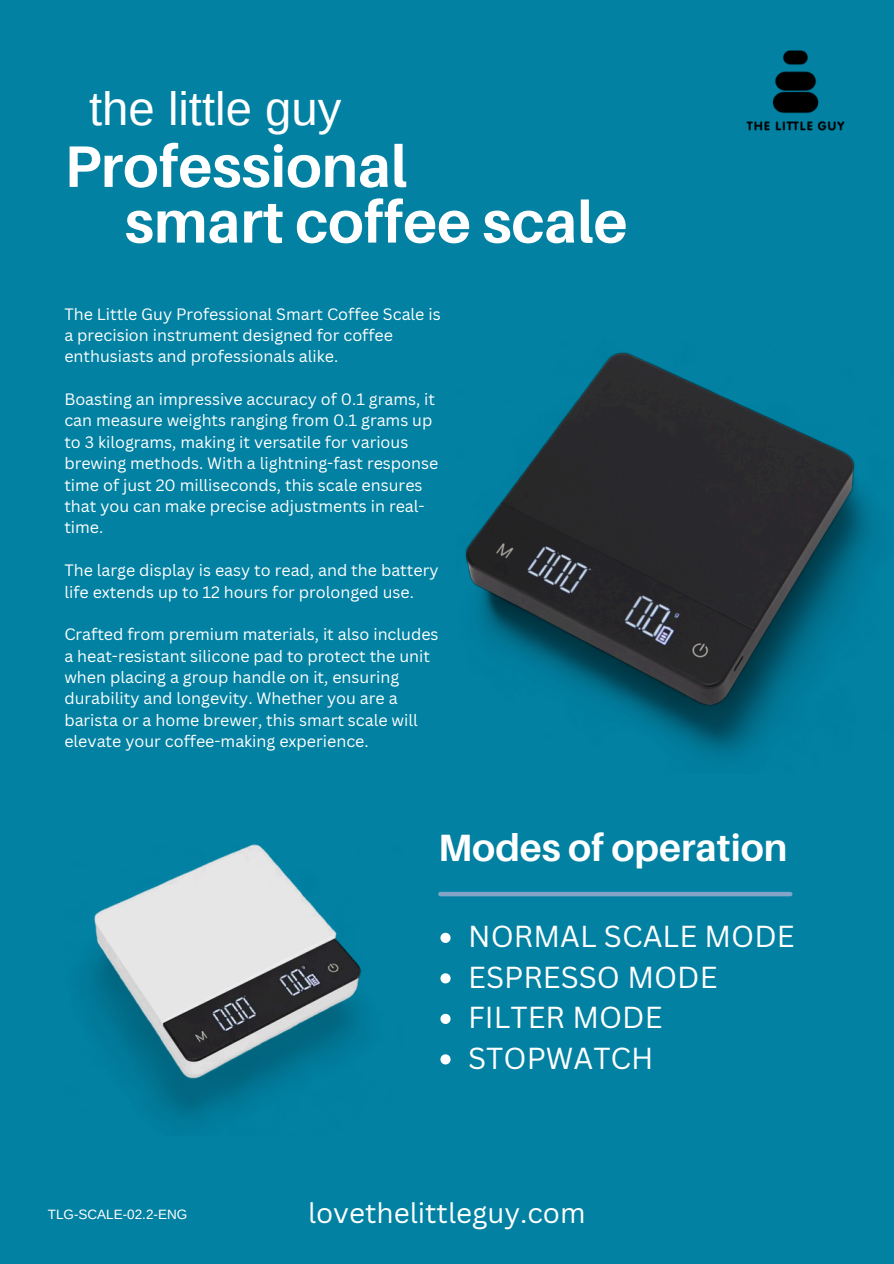
<style>
.page{position:relative;width:894px;height:1264px;background:#fff}
.page>*{position:absolute;margin:0;border:0;box-sizing:border-box;transform-origin:0 0}
.t1{font:700 58.5px "Aileron";color:#fff}
.t2{font:47.25px "Arimo";color:#fff}
.t3{font:700 38.1px "Aileron";color:#fff}
.t4{font:29.55px "Canva Sans";color:#fff}
.t5{font:27.75px "Canva Sans";color:#fff}
.t6{font:16.05px/21.3px "Canva Sans";color:#fff}
.t7{font:13.5px "Arimo";color:#fff}
</style>
<div class="page">
<div style="left:0;top:0;width:893px;height:1263px;background:#0281a2"></div>
<img style="left:87px;top:845px;width:274px;height:277px">
<div style="left:440px;top:891px;width:350px;height:5px;background:#81a4c7"></div>
<svg style="left:440px;top:932px;width:10px;height:10px"></svg>
<svg style="left:440px;top:973px;width:10px;height:10px"></svg>
<svg style="left:440px;top:1013px;width:10px;height:10px"></svg>
<svg style="left:440px;top:1054px;width:10px;height:10px"></svg>
<img style="left:746px;top:50px;width:99px;height:81px">
<img style="left:465px;top:352px;width:410px;height:407px">
<p class="t2" style="left:89px;top:83px;width:253px">the little guy</p>
<p class="t1" style="left:64px;top:130px;width:344px">Professional</p>
<p class="t1" style="left:125px;top:186px;width:504px">smart coffee scale</p>
<p class="t6" style="left:64px;top:302px;width:378px">The Little Guy Professional Smart Coffee Scale is a precision instrument designed for coffee enthusiasts and professionals alike.</p>
<h3 class="t6" style="left:64px;top:388px;width:375px">Boasting an impressive accuracy of 0.1 grams, it can measure weights ranging from 0.1 grams up to 3 kilograms, making it versatile for various brewing methods. With a lightning-fast response time of just 20 milliseconds, this scale ensures that you can make precise adjustments in real&shy;time.</h3>
<p class="t6" style="left:64px;top:559px;width:375px">The large display is easy to read, and the battery life extends up to 12 hours for prolonged use.</p>
<p class="t6" style="left:64px;top:623px;width:375px">Crafted from premium materials, it also includes a heat-resistant silicone pad to protect the unit when placing a group handle on it, ensuring durability and longevity. Whether you are a barista or a home brewer, this smart scale will elevate your coffee-making experience.</p>
<h2 class="t3" style="left:438px;top:824px;width:351px">Modes of operation</h2>
<h4 class="t7" style="left:48px;top:1206px;width:141px">TLG-SCALE-02.2-ENG</h4>
<h1 class="t4" style="left:468px;top:915px;width:328px">NORMAL SCALE MODE</h1>
<h1 class="t4" style="left:468px;top:956px;width:251px">ESPRESSO MODE</h1>
<h5 class="t4" style="left:468px;top:996px;width:196px">FILTER MODE</h5>
<h5 class="t4" style="left:468px;top:1037px;width:187px">STOPWATCH</h5>
<p class="t5" style="left:308px;top:1193px;width:279px">lovethelittleguy.com</p>
</div>
